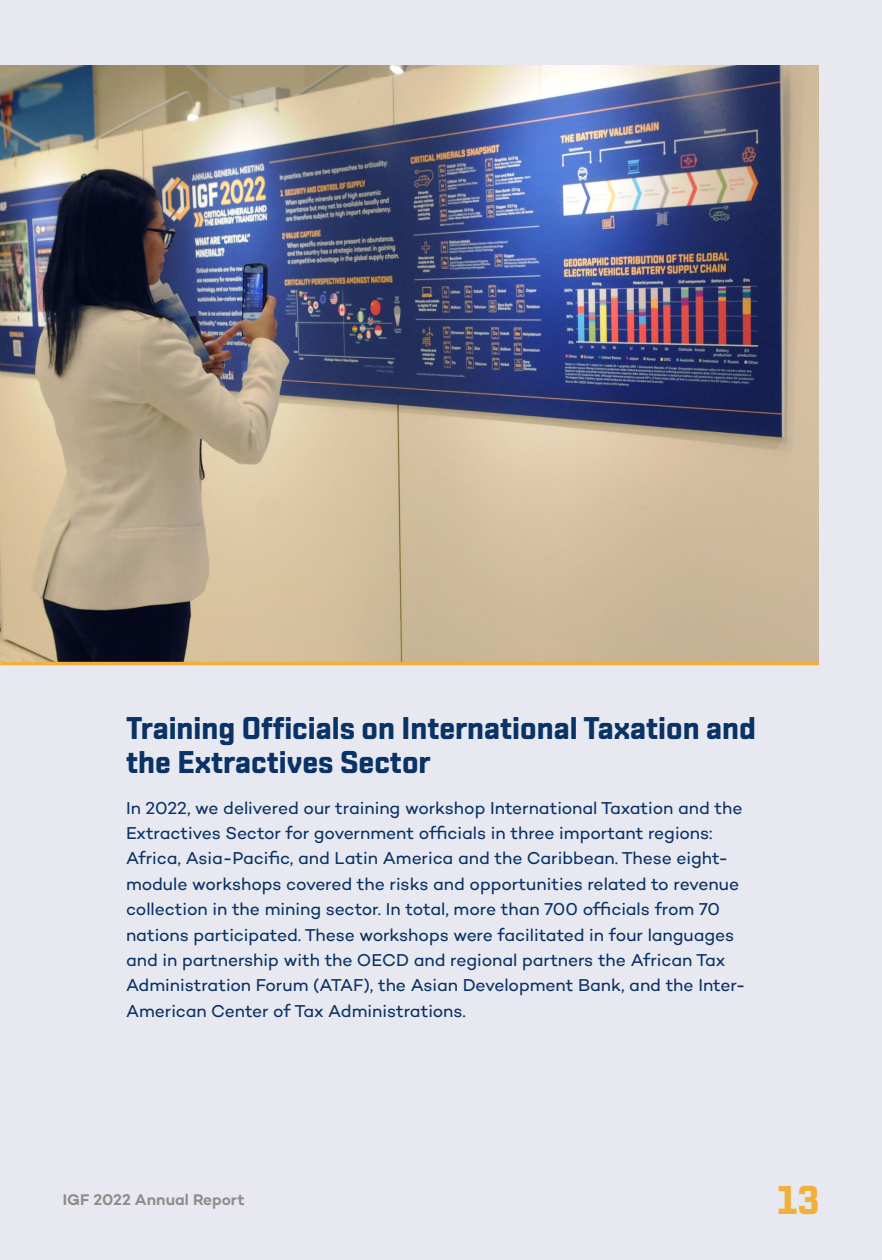
<style>
.page{position:relative;width:882px;height:1260px;background:#e8e9f0}
.page>*{position:absolute;margin:0;border:0;box-sizing:border-box;transform-origin:0 0}
.t1{font:700 40.25px "Shentox";color:#f1b039}
.t2{font:700 31.5px/33.2px "Shentox";color:#093266}
.t3{font:17.5px/25.4px "Campton";letter-spacing:-.005em;color:#093266}
.t4{font:600 15.75px "Campton";color:#8f8d8c}
</style>
<div class="page">
<img style="left:0;top:66px;width:819px;height:596px">
<hr style="left:0;top:662px;width:819px;height:3px;background:#f1b039">
<h3 class="t2" style="left:126px;top:712px;width:631px">Training Officials on International Taxation and the Extractives Sector</h3>
<p class="t3" style="left:126px;top:795px;width:621px">In 2022, we delivered our training workshop International Taxation and the Extractives Sector for government officials in three important regions:<br>Africa, Asia-Pacific, and Latin America and the Caribbean. These eight&shy;module workshops covered the risks and opportunities related to revenue collection in the mining sector. In total, more than 700 officials from 70 nations participated. These workshops were facilitated in four languages and in partnership with the OECD and regional partners the African Tax Administration Forum (ATAF), the Asian Development Bank, and the Inter-American Center of Tax Administrations.</p>
<p class="t4" style="left:63px;top:1189px;width:183px">IGF 2022 Annual Report</p>
<h1 class="t1" style="left:777px;top:1176px;width:44px">13</h1>
</div>
